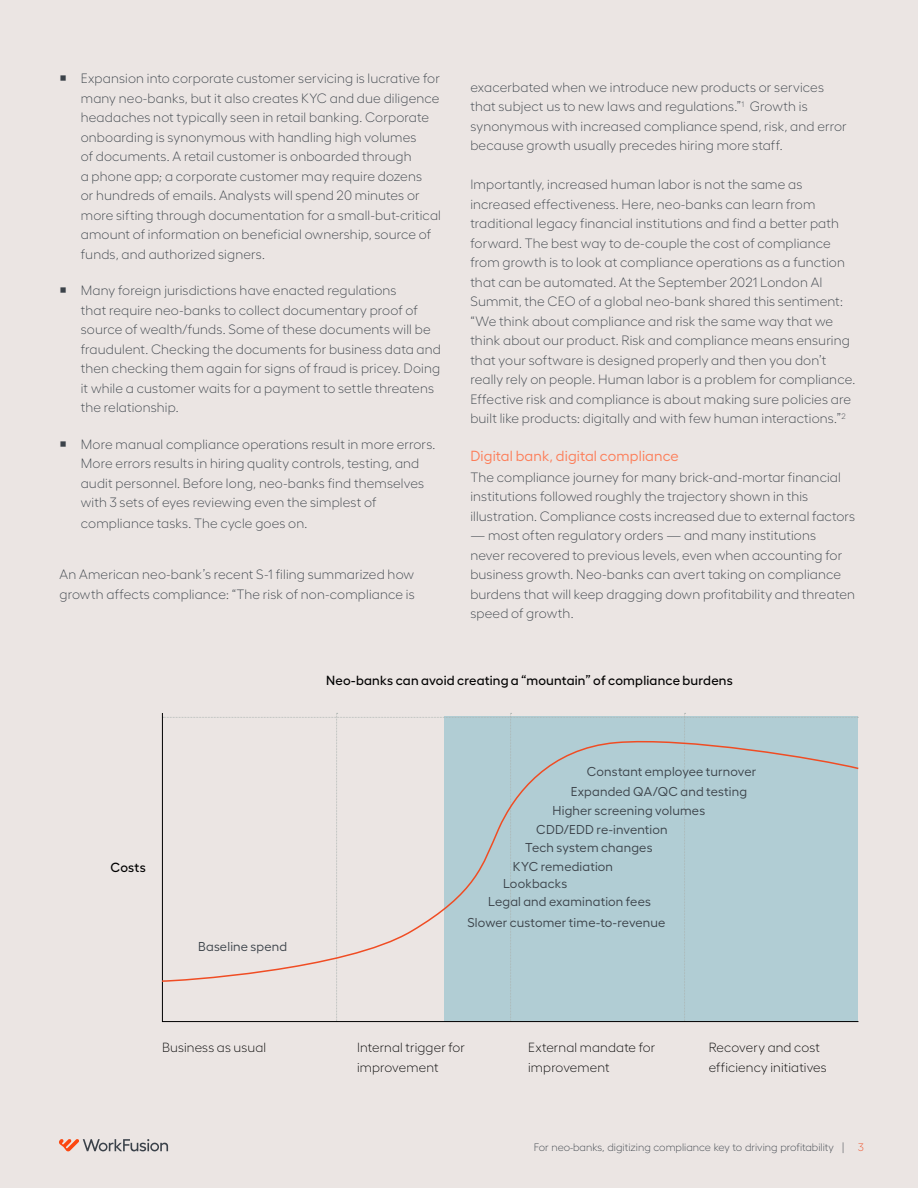
<style>
.page{position:relative;width:918px;height:1188px;background:#ebe5e3}
.page>*{position:absolute;margin:0;border:0;box-sizing:border-box;transform-origin:0 0}
.t1{font:14.7px "Hellix";letter-spacing:.01em;color:#fd7d58}
.t2{font:300 13.5px/19.5px "Hellix";letter-spacing:.01em;color:#3b4249}
.t3{font:300 13.2px/20.2px "Hellix";letter-spacing:.01em;color:#000}
.t4{font:500 13.2px "Hellix";letter-spacing:.01em;color:#000}
.t5{font:12.9px/18.8px "Hellix";letter-spacing:.015em;color:#3b4249}
.t6{font:300 10.8px "Hellix";color:#3b4249}
.t7{font:300 10.8px "Hellix";color:#f04c23}
</style>
<div class="page">
<svg style="left:59px;top:1139px;width:109px;height:13px"></svg>
<svg style="left:162px;top:713px;width:697px;height:309px"></svg>
<svg style="left:161px;top:735px;width:698px;height:248px"></svg>
<p class="t2" style="left:81px;top:69px;width:362px">Expansion into corporate customer servicing is lucrative for many neo-banks, but it also creates KYC and due diligence headaches not typically seen in retail banking. Corporate onboarding is synonymous with handling high volumes<br>of documents. A retail customer is onboarded through<br>a phone app; a corporate customer may require dozens<br>or hundreds of emails. Analysts will spend 20 minutes or more sifting through documentation for a small-but-critical amount of information on beneficial ownership, source of funds, and authorized signers.</p>
<p class="t2" style="left:81px;top:281px;width:362px">Many foreign jurisdictions have enacted regulations<br>that require neo-banks to collect documentary proof of source of wealth/funds. Some of these documents will be fraudulent. Checking the documents for business data and then checking them again for signs of fraud is pricey. Doing it while a customer waits for a payment to settle threatens the relationship.</p>
<p class="t2" style="left:81px;top:435px;width:356px">More manual compliance operations result in more errors.<br>More errors results in hiring quality controls, testing, and audit personnel. Before long, neo-banks find themselves with 3 sets of eyes reviewing even the simplest of</p>
<p class="t2" style="left:81px;top:514px;width:228px">compliance tasks. The cycle goes on.</p>
<p class="t2" style="left:60px;top:565px;width:357px">An American neo-bank’s recent S-1 filing summarized how growth affects compliance: “The risk of non-compliance is</p>
<p class="t2" style="left:470px;top:78px;width:378px">exacerbated when we introduce new products or services that subject us to new laws and regulations.”<sup>1</sup> Growth is synonymous with increased compliance spend, risk, and error because growth usually precedes hiring more staff.</p>
<p class="t2" style="left:470px;top:175px;width:387px">Importantly, increased human labor is not the same as increased effectiveness. Here, neo-banks can learn from traditional legacy financial institutions and find a better path forward. The best way to de-couple the cost of compliance from growth is to look at compliance operations as a function that can be automated. At the September 2021 London AI Summit, the CEO of a global neo-bank shared this sentiment: “We think about compliance and risk the same way that we think about our product. Risk and compliance means ensuring that your software is designed properly and then you don’t really rely on people. Human labor is a problem for compliance.<br>Effective risk and compliance is about making sure policies are built like products: digitally and with few human interactions.”<sup>2</sup></p>
<p class="t1" style="left:470px;top:451px;width:210px">Digital bank, digital compliance</p>
<p class="t2" style="left:470px;top:468px;width:386px">The compliance journey for many brick-and-mortar financial institutions followed roughly the trajectory shown in this illustration. Compliance costs increased due to external factors</p>
<p class="t2" style="left:470px;top:526px;width:386px">— most often regulatory orders — and many institutions<br>never recovered to previous levels, even when accounting for business growth. Neo-banks can avert taking on compliance burdens that will keep dragging down profitability and threaten speed of growth.</p>
<p class="t4" style="left:111px;top:862px;width:37px">Costs</p>
<p class="t5" style="left:198px;top:938px;width:91px">Baseline spend</p>
<p class="t4" style="left:326px;top:675px;width:408px">Neo-banks can avoid creating a “mountain” of compliance burdens</p>
<p class="t5" style="left:587px;top:763px;width:171px">Constant employee turnover</p>
<p class="t5" style="left:553px;top:803px;width:154px">Higher screening volumes</p>
<p class="t5" style="left:536px;top:821px;width:133px">CDD/EDD re-invention</p>
<p class="t5" style="left:525px;top:840px;width:129px">Tech system changes</p>
<p class="t5" style="left:513px;top:858px;width:102px">KYC remediation</p>
<p class="t5" style="left:488px;top:875px;width:164px;text-indent:15px">Lookbacks<br>Legal and examination fees</p>
<p class="t5" style="left:467px;top:915px;width:200px">Slower customer time-to-revenue</p>
<p class="t5" style="left:571px;top:783px;width:178px">Expanded QA/QC and testing</p>
<p class="t3" style="left:162px;top:1038px;width:106px">Business as usual</p>
<p class="t3" style="left:357px;top:1038px;width:110px">Internal trigger for improvement</p>
<p class="t3" style="left:528px;top:1038px;width:129px">External mandate for improvement</p>
<p class="t3" style="left:709px;top:1038px;width:119px">Recovery and cost efficiency initiatives</p>
<p class="t6" style="left:534px;top:1143px;width:312px">For neo-banks, digitizing compliance key to driving profitability |</p>
<p class="t7" style="left:858px;top:1143px;width:7px">3</p>
</div>
